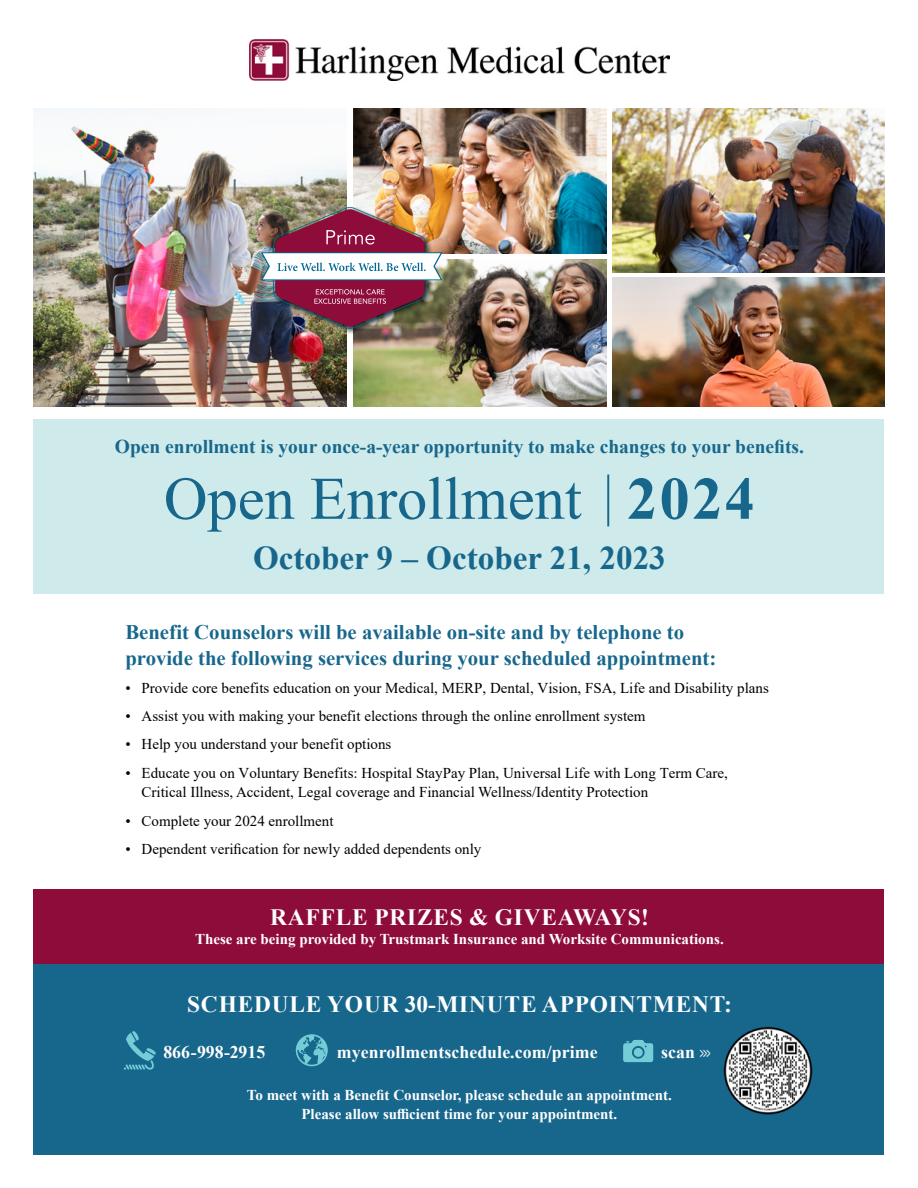
<style>
.page{position:relative;width:918px;height:1188px;background:#fff}
.page>*{position:absolute;margin:0;border:0;box-sizing:border-box;transform-origin:0 0}
.t1{font:60.45px "Times New Roman";color:#17678c}
.t2{font:700 33.15px "Times New Roman";color:#17678c}
.t3{font:700 23.4px "Times New Roman";letter-spacing:.035em;color:#fff}
.t4{font:700 20.7px/25.7px "Times New Roman";color:#17678c}
.t5{font:700 19.5px "Times New Roman";color:#17678c}
.t6{font:700 17.85px "Times New Roman";letter-spacing:.005em;color:#fff}
.t7{font:15px/19.5px "Times New Roman";color:#000}
.t8{font:700 15px/19.5px "Times New Roman";color:#fff;text-align:center}
.s1{font-weight:700}
.s2{font-family:"Calibri";font-weight:400;font-size:16.2px}
</style>
<div class="page">
<div style="left:34px;top:419px;width:850px;height:175px;background:#ceeaea"></div>
<hr style="left:607px;top:475px;width:2px;height:51px;background:#17678c">
<img style="left:34px;top:108px;width:313px;height:298px">
<img style="left:353px;top:108px;width:253px;height:146px">
<img style="left:612px;top:108px;width:272px;height:164px">
<img style="left:612px;top:278px;width:272px;height:128px">
<img style="left:353px;top:259px;width:253px;height:147px">
<div style="left:272px;top:206px;width:161px;height:129px;background:#000;opacity:.75"></div>
<img style="left:261px;top:207px;width:181px;height:122px">
<div style="left:34px;top:963px;width:850px;height:191px;background:#17678c"></div>
<div style="left:34px;top:889px;width:850px;height:74px;background:#8e0c3a"></div>
<svg style="left:124px;top:1031px;width:32px;height:39px"></svg>
<svg style="left:296px;top:1034px;width:32px;height:32px"></svg>
<img style="left:723px;top:1026px;width:90px;height:89px">
<svg style="left:623px;top:1040px;width:30px;height:22px"></svg>
<img style="left:249px;top:40px;width:420px;height:40px">
<h3 class="t5" style="left:115px;top:432px;width:691px">Open enrollment is your once-a-year opportunity to make changes to your benefits.</h3>
<h1 class="t1" style="left:164px;top:456px;width:593px">Open Enrollment <span class="s1">2024</span></h1>
<h2 class="t2" style="left:253px;top:534px;width:414px">October 9 – October 21, 2023</h2>
<h3 class="t4" style="left:125px;top:619px;width:593px">Benefit Counselors will be available on-site and by telephone to provide the following services during your scheduled appointment:</h3>
<p class="t7" style="left:125px;top:677px;width:645px">• Provide core benefits education on your Medical, MERP, Dental, Vision, FSA, Life and Disability plans</p>
<p class="t7" style="left:125px;top:706px;width:522px">• Assist you with making your benefit elections through the online enrollment system</p>
<p class="t7" style="left:125px;top:734px;width:268px">• Help you understand your benefit options</p>
<p class="t7" style="left:142px;top:763px;width:588px;text-indent:-16px">• Educate you on Voluntary Benefits: Hospital StayPay Plan, Universal Life with Long Term Care,<br>Critical Illness, Accident, Legal coverage and Financial Wellness/Identity Protection</p>
<p class="t7" style="left:125px;top:810px;width:210px">• Complete your 2024 enrollment</p>
<p class="t7" style="left:125px;top:839px;width:358px">• Dependent verification for newly added dependents only</p>
<h3 class="t3" style="left:270px;top:900px;width:381px">RAFFLE PRIZES &amp; GIVEAWAYS!</h3>
<p class="t8" style="left:195px;top:929px;width:530px">These are being provided by Trustmark Insurance and Worksite Communications.</p>
<h3 class="t3" style="left:187px;top:987px;width:546px">SCHEDULE YOUR 30-MINUTE APPOINTMENT:</h3>
<p class="t6" style="left:163px;top:1039px;width:103px">866-998-2915</p>
<p class="t6" style="left:337px;top:1039px;width:262px">myenrollmentschedule.com/prime</p>
<p class="t6" style="left:661px;top:1039px;width:51px">scan <span class="s2">&gt;&gt;&gt;</span></p>
<p class="t8" style="left:247px;top:1085px;width:427px">To meet with a Benefit Counselor, please schedule an appointment.<br>Please allow sufficient time for your appointment.</p>
</div>
